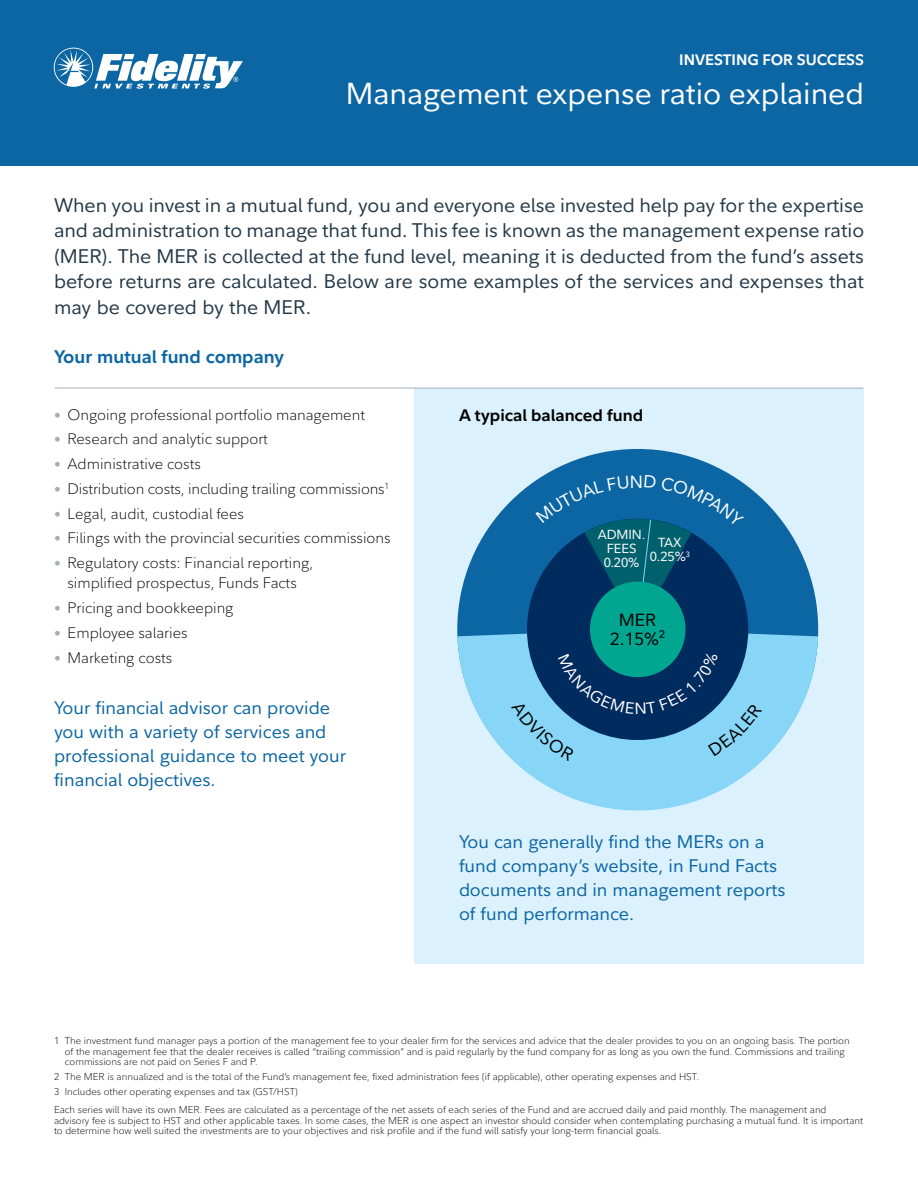
<style>
.page{position:relative;width:918px;height:1188px;background:#fff}
.page>*{position:absolute;margin:0;border:0;box-sizing:border-box;transform-origin:0 0}
.t1{font:30px "Fidelity Sans";color:#fff}
.t2{font:19.5px/25.5px "Fidelity Sans";color:#253948;text-align:justify}
.t3{font:18px/24px "Fidelity Sans";color:#0b66a3}
.t4{font:700 18px "Fidelity Sans";color:#0b66a3}
.t5{font:17.4px/18.8px "Fidelity Sans";color:#000;text-align:center}
.t6{font:17.4px "Fidelity Sans";color:#fff}
.t7{font:700 16.5px "Fidelity Sans";color:#000}
.t8{font:300 15px/20.2px "Fidelity Sans";color:#000;text-align:center}
.t9{font:700 15px "Fidelity Sans";color:#fff}
.t10{font:13.05px/14.4px "Fidelity Sans";letter-spacing:-.01em;color:#fff;text-align:center}
.t11{font:300 9.75px/10.5px "Fidelity Sans";color:#000}
.s1{font-size:13.5px;color:#a4afb9}
</style>
<div class="page">
<div style="left:0;top:0;width:918px;height:166px;background:#0b66a3"></div>
<div style="left:414px;top:388px;width:450px;height:576px;background:#dbf1fd"></div>
<svg style="left:54px;top:48px;width:189px;height:41px"></svg>
<div style="left:457px;top:449px;width:361px;height:361px;background:#0b66a3;border-radius:50%"></div>
<svg style="left:457px;top:630px;width:361px;height:181px;fill:#87d6f8"></svg>
<div style="left:527px;top:519px;width:221px;height:221px;background:#002b5f;border-radius:50%"></div>
<div style="left:590px;top:582px;width:96px;height:95px;background:#00a690;border-radius:50%"></div>
<hr style="left:55px;top:388px;width:808px;height:1px;background:#a4afb9">
<svg style="left:536px;top:475px;width:208px;height:155px"></svg>
<svg style="left:511px;top:652px;width:251px;height:109px"></svg>
<h3 class="t9" style="left:679px;top:50px;width:186px">INVESTING FOR SUCCESS</h3>
<h1 class="t1" style="left:346px;top:74px;width:520px">Management expense ratio explained</h1>
<p class="t2" style="left:54px;top:192px;width:812px">When you invest in a mutual fund, you and everyone else invested help pay for the expertise and administration to manage that fund. This fee is known as the management expense ratio (MER). The MER is collected at the fund level, meaning it is deducted from the fund’s assets before returns are calculated. Below are some examples of the services and expenses that may be covered by the MER.</p>
<h3 class="t4" style="left:54px;top:345px;width:232px">Your mutual fund company</h3>
<h3 class="t8" style="left:54px;top:404px;width:313px"><span class="s1">•</span> Ongoing professional portfolio management</h3>
<h3 class="t8" style="left:54px;top:429px;width:216px"><span class="s1">•</span> Research and analytic support</h3>
<h3 class="t8" style="left:54px;top:454px;width:148px"><span class="s1">•</span> Administrative costs</h3>
<h3 class="t8" style="left:54px;top:478px;width:337px"><span class="s1">•</span> Distribution costs, including trailing commissions<sup>1</sup></h3>
<h3 class="t8" style="left:54px;top:503px;width:192px"><span class="s1">•</span> Legal, audit, custodial fees</h3>
<h3 class="t8" style="left:54px;top:528px;width:338px"><span class="s1">•</span> Filings with the provincial securities commissions</h3>
<h3 class="t8" style="left:54px;top:553px;width:261px"><span class="s1">•</span> Regulatory costs: Financial reporting, simplified prospectus, Funds Facts</h3>
<h3 class="t8" style="left:54px;top:598px;width:181px"><span class="s1">•</span> Pricing and bookkeeping</h3>
<h3 class="t8" style="left:54px;top:622px;width:135px"><span class="s1">•</span> Employee salaries</h3>
<h3 class="t8" style="left:54px;top:647px;width:120px"><span class="s1">•</span> Marketing costs</h3>
<h3 class="t3" style="left:54px;top:695px;width:294px">Your financial advisor can provide you with a variety of services and professional guidance to meet your financial objectives.</h3>
<h3 class="t7" style="left:459px;top:404px;width:186px">A typical balanced fund</h3>
<h3 class="t6" style="left:630px;top:470px;width:15px">N</h3>
<h3 class="t10" style="left:598px;top:527px;width:49px">ADMIN.<br>FEES<br>0.20%</h3>
<h3 class="t10" style="left:650px;top:535px;width:42px">TAX<br>0.25%<sup>3</sup></h3>
<h3 class="t5" style="left:610px;top:611px;width:57px">MER<br>2.15%2</h3>
<h3 class="t3" style="left:459px;top:830px;width:328px">You can generally find the MERs on a fund company’s website, in Fund Facts documents and in management reports of fund performance.</h3>
<p class="t11" style="left:65px;top:1035px;width:786px;text-indent:-11px">1 The investment fund manager pays a portion of the management fee to your dealer firm for the services and advice that the dealer provides to you on an ongoing basis. The portion of the management fee that the dealer receives is called “trailing commission” and is paid regularly by the fund company for as long as you own the fund. Commissions and trailing commissions are not paid on Series F and P.</p>
<p class="t11" style="left:54px;top:1069px;width:647px;line-height:15px">2 The MER is annualized and is the total of the Fund’s management fee, fixed administration fees (if applicable), other operating expenses and HST.<br>3 Includes other operating expenses and tax (GST/HST)</p>
<p class="t11" style="left:54px;top:1104px;width:811px">Each series will have its own MER. Fees are calculated as a percentage of the net assets of each series of the Fund and are accrued daily and paid monthly. The management and advisory fee is subject to HST and other applicable taxes. In some cases, the MER is one aspect an investor should consider when contemplating purchasing a mutual fund. It is important to determine how well suited the investments are to your objectives and risk profile and if the fund will satisfy your long-term financial goals.</p>
</div>
